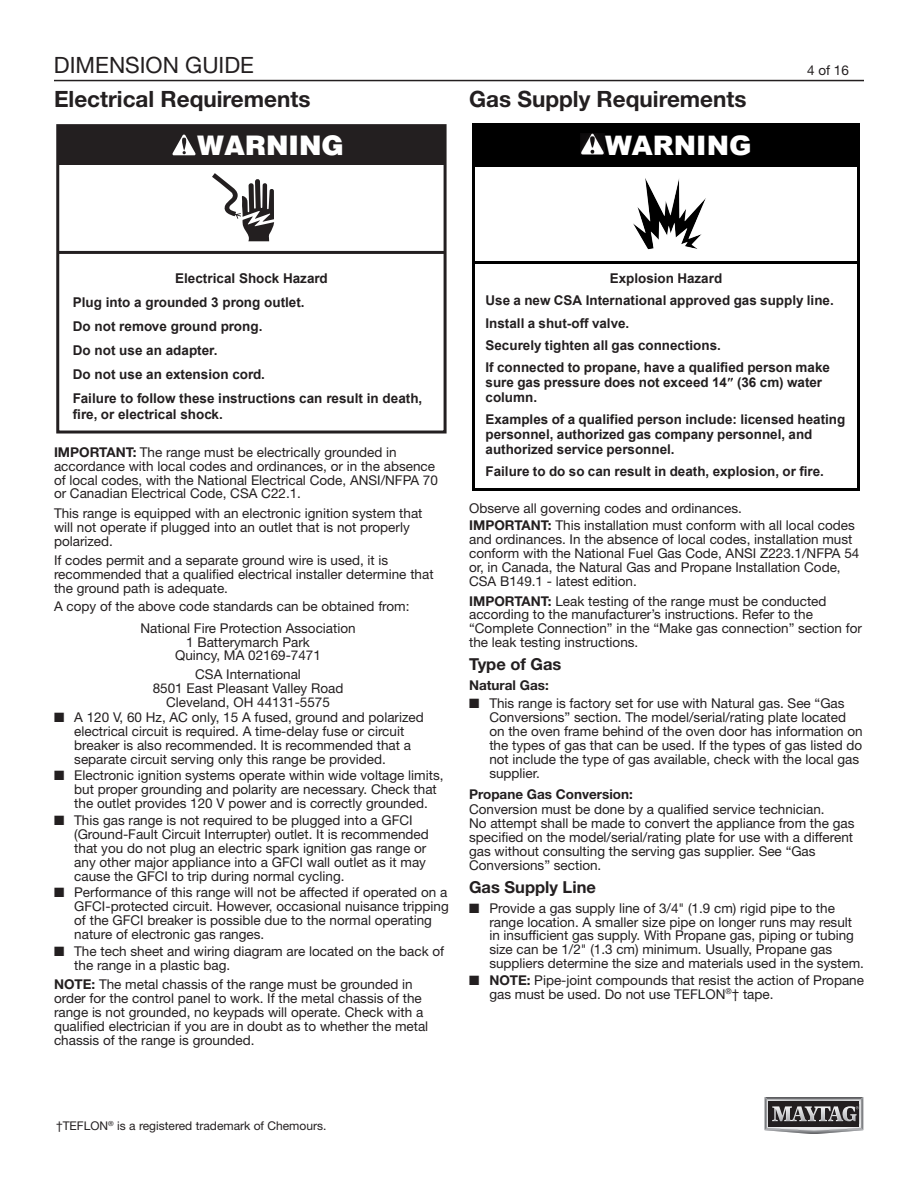
<style>
.page{position:relative;width:918px;height:1188px;background:#fff}
.page>*{position:absolute;margin:0;border:0;box-sizing:border-box;transform-origin:0 0}
.t1{font:900 27px "Helvetica";color:#fff}
.t2{font:900 26.85px "Arial";color:#fff}
.Header_3_Bold_15pt_Left_Normal{font:700 22.5px "Helvetica Neue LT Std";color:#231f20}
.Body_text1{font:700 22.5px "Helvetica Neue LT Std";color:#231f20}
.t3{font:22.5px "Helvetica Neue LT Std";color:#231f20}
.Body_text1-2{font:700 16.5px "Helvetica Neue LT Std";color:#231f20}
.Body_text1-3{font:13.5px/14px "Helvetica Neue LT Std";color:#231f20}
.Header_3_Bold_15pt_Left_Normal-2{font:13.5px/14px "Helvetica Neue LT Std";color:#231f20}
.t4{font:700 13.5px/22.2px "Arial";color:#231f20}
.New_Body{font:13.5px/14px "Helvetica Neue LT Std";color:#231f20}
.t5{font:700 13.5px/24px "Arial";color:#231f20}
.Body_text1-4{font:700 13.5px "Helvetica Neue LT Std";color:#231f20}
.t6{font:12px "Helvetica Neue LT Std";color:#231f20}
.s1{font-weight:700}
.s2{font-family:"Times New Roman"}
</style>
<div class="page">
<hr style="left:54px;top:80px;width:810px;height:1px;background:#231f20">
<svg style="left:212px;top:173px;width:62px;height:68px"></svg>
<div style="left:58px;top:126px;width:387px;height:39px;background:#231f20"></div>
<hr style="left:58px;top:251px;width:387px;height:3px;background:#231f20">
<svg style="left:172px;top:135px;width:24px;height:20px"></svg>
<div style="left:56px;top:124px;width:391px;height:310px;border:3px solid #231f20"></div>
<div style="left:472px;top:123px;width:388px;height:44px;background:#000"></div>
<hr style="left:472px;top:165px;width:3px;height:99px;background:#000">
<hr style="left:857px;top:165px;width:3px;height:99px;background:#000">
<hr style="left:475px;top:261px;width:382px;height:3px;background:#000">
<hr style="left:472px;top:262px;width:3px;height:228px;background:#000">
<hr style="left:857px;top:262px;width:3px;height:228px;background:#000">
<hr style="left:475px;top:488px;width:382px;height:2px;background:#000">
<img style="left:581px;top:134px;width:24px;height:21px">
<img style="left:633px;top:178px;width:73px;height:72px">
<svg style="left:765px;top:1097px;width:98px;height:37px;background:#747374"></svg>
<h3 class="t3" style="left:54px;top:52px;width:202px">DIMENSION GUIDE</h3>
<p class="Body_text1-3" style="left:807px;top:63px;width:43px">4 of 16</p>
<p class="Header_3_Bold_15pt_Left_Normal" style="left:54px;top:85px;width:258px">Electrical Requirements</p>
<p class="Body_text1" style="left:469px;top:85px;width:279px">Gas Supply Requirements</p>
<p class="t1" style="left:197px;top:127px;width:148px">WARNING</p>
<p class="t2" style="left:605px;top:126px;width:148px">WARNING</p>
<p class="t5" style="left:73px;top:266px;width:351px;text-indent:102px">Electrical Shock Hazard<br>Plug into a grounded 3 prong outlet.<br>Do not remove ground prong.<br>Do not use an adapter.<br>Do not use an extension cord.<br>Failure to follow these instructions can result in death,</p>
<p class="t5" style="left:73px;top:403px;width:152px">fire, or electrical shock.</p>
<p class="Header_3_Bold_15pt_Left_Normal-2" style="left:54px;top:445px;width:385px"><span class="s1">IMPORTANT:</span> The range must be electrically grounded in accordance with local codes and ordinances, or in the absence of local codes, with the National Electrical Code, ANSI/NFPA 70 or Canadian Electrical Code, CSA C22.1.</p>
<p class="Header_3_Bold_15pt_Left_Normal-2" style="left:54px;top:506px;width:370px">This range is equipped with an electronic ignition system that will not operate if plugged into an outlet that is not properly polarized.</p>
<p class="Header_3_Bold_15pt_Left_Normal-2" style="left:54px;top:554px;width:381px">If codes permit and a separate ground wire is used, it is recommended that a qualified electrical installer determine that the ground path is adequate.</p>
<p class="Header_3_Bold_15pt_Left_Normal-2" style="left:54px;top:599px;width:357px">A copy of the above code standards can be obtained from:</p>
<p class="Header_3_Bold_15pt_Left_Normal-2" style="left:140px;top:621px;width:217px">National Fire Protection Association</p>
<p class="Header_3_Bold_15pt_Left_Normal-2" style="left:186px;top:635px;width:125px">1 Batterymarch Park</p>
<p class="Header_3_Bold_15pt_Left_Normal-2" style="left:175px;top:649px;width:147px">Quincy, MA 02169-7471</p>
<p class="Header_3_Bold_15pt_Left_Normal-2" style="left:195px;top:667px;width:107px">CSA International</p>
<p class="Header_3_Bold_15pt_Left_Normal-2" style="left:153px;top:681px;width:192px">8501 East Pleasant Valley Road</p>
<p class="Header_3_Bold_15pt_Left_Normal-2" style="left:166px;top:695px;width:165px">Cleveland, OH 44131-5575</p>
<p class="Body_text1-3" style="left:74px;top:710px;width:351px;text-indent:-20px">■ A 120 V, 60 Hz, AC only, 15 A fused, ground and polarized electrical circuit is required. A time-delay fuse or circuit breaker is also recommended. It is recommended that a separate circuit serving only this range be provided.</p>
<p class="Body_text1-3" style="left:74px;top:768px;width:371px;text-indent:-20px">■ Electronic ignition systems operate within wide voltage limits, but proper grounding and polarity are necessary. Check that the outlet provides 120 V power and is correctly grounded.</p>
<p class="Body_text1-3" style="left:74px;top:813px;width:356px;text-indent:-20px">■ This gas range is not required to be plugged into a GFCI (Ground-Fault Circuit Interrupter) outlet. It is recommended that you do not plug an electric spark ignition gas range or any other major appliance into a GFCI wall outlet as it may cause the GFCI to trip during normal cycling.</p>
<p class="Body_text1-3" style="left:74px;top:885px;width:376px;text-indent:-20px">■ Performance of this range will not be affected if operated on a GFCI-protected circuit. However, occasional nuisance tripping of the GFCI breaker is possible due to the normal operating nature of electronic gas ranges.</p>
<p class="Body_text1-3" style="left:74px;top:944px;width:372px;text-indent:-20px">■ The tech sheet and wiring diagram are located on the back of the range in a plastic bag.</p>
<p class="Header_3_Bold_15pt_Left_Normal-2" style="left:54px;top:978px;width:376px"><span class="s1">NOTE:</span> The metal chassis of the range must be grounded in order for the control panel to work. If the metal chassis of the range is not grounded, no keypads will operate. Check with a qualified electrician if you are in doubt as to whether the metal chassis of the range is grounded.</p>
<p class="t4" style="left:486px;top:267px;width:350px;text-indent:124px">Explosion Hazard<br>Use a new CSA International approved gas supply line.<br>Install a shut-off valve.<br>Securely tighten all gas connections.<br>If connected to propane, have a qualified person make</p>
<p class="t4" style="left:486px;top:375px;width:338px;line-height:14.9px">sure gas pressure does not exceed 14<span class="s2">ʺ</span> (36 cm) water column.</p>
<p class="t4" style="left:486px;top:412px;width:361px;line-height:14.9px">Examples of a qualified person include: licensed heating personnel, authorized gas company personnel, and authorized service personnel.</p>
<p class="t4" style="left:486px;top:460px;width:340px">Failure to do so can result in death, explosion, or fire.</p>
<p class="Body_text1-3" style="left:469px;top:501px;width:274px">Observe all governing codes and ordinances.</p>
<p class="Body_text1-3" style="left:469px;top:518px;width:392px"><span class="s1">IMPORTANT:</span> This installation must conform with all local codes and ordinances. In the absence of local codes, installation must conform with the National Fuel Gas Code, ANSI Z223.1/NFPA 54 or, in Canada, the Natural Gas and Propane Installation Code, CSA B149.1 - latest edition.</p>
<p class="Body_text1-3" style="left:469px;top:594px;width:394px"><span class="s1">IMPORTANT:</span> Leak testing of the range must be conducted according to the manufacturer’s instructions. Refer to the “Complete Connection” in the “Make gas connection” section for the leak testing instructions.</p>
<p class="Body_text1-2" style="left:469px;top:654px;width:94px">Type of Gas</p>
<p class="Body_text1-4" style="left:469px;top:677px;width:81px">Natural Gas:</p>
<p class="Body_text1-3" style="left:489px;top:696px;width:375px;text-indent:-20px">■ This range is factory set for use with Natural gas. See “Gas Conversions” section. The model/serial/rating plate located on the oven frame behind of the oven door has information on the types of gas that can be used. If the types of gas listed do not include the type of gas available, check with the local gas supplier.</p>
<p class="Body_text1-4" style="left:469px;top:786px;width:165px">Propane Gas Conversion:</p>
<p class="New_Body" style="left:469px;top:802px;width:387px">Conversion must be done by a qualified service technician.<br>No attempt shall be made to convert the appliance from the gas specified on the model/serial/rating plate for use with a different gas without consulting the serving gas supplier. See “Gas Conversions” section.</p>
<p class="Body_text1-2" style="left:469px;top:877px;width:128px">Gas Supply Line</p>
<p class="Body_text1-3" style="left:489px;top:901px;width:376px;text-indent:-20px">■ Provide a gas supply line of 3/4" (1.9 cm) rigid pipe to the range location. A smaller size pipe on longer runs may result in insufficient gas supply. With Propane gas, piping or tubing size can be 1/2" (1.3 cm) minimum. Usually, Propane gas suppliers determine the size and materials used in the system.</p>
<p class="Body_text1-3" style="left:489px;top:973px;width:376px;text-indent:-20px">■ <span class="s1">NOTE:</span> Pipe-joint compounds that resist the action of Propane gas must be used. Do not use TEFLON<sup>®</sup>† tape.</p>
<p class="t6" style="left:56px;top:1118px;width:272px">†TEFLON<sup>®</sup> is a registered trademark of Chemours.</p>
</div>
